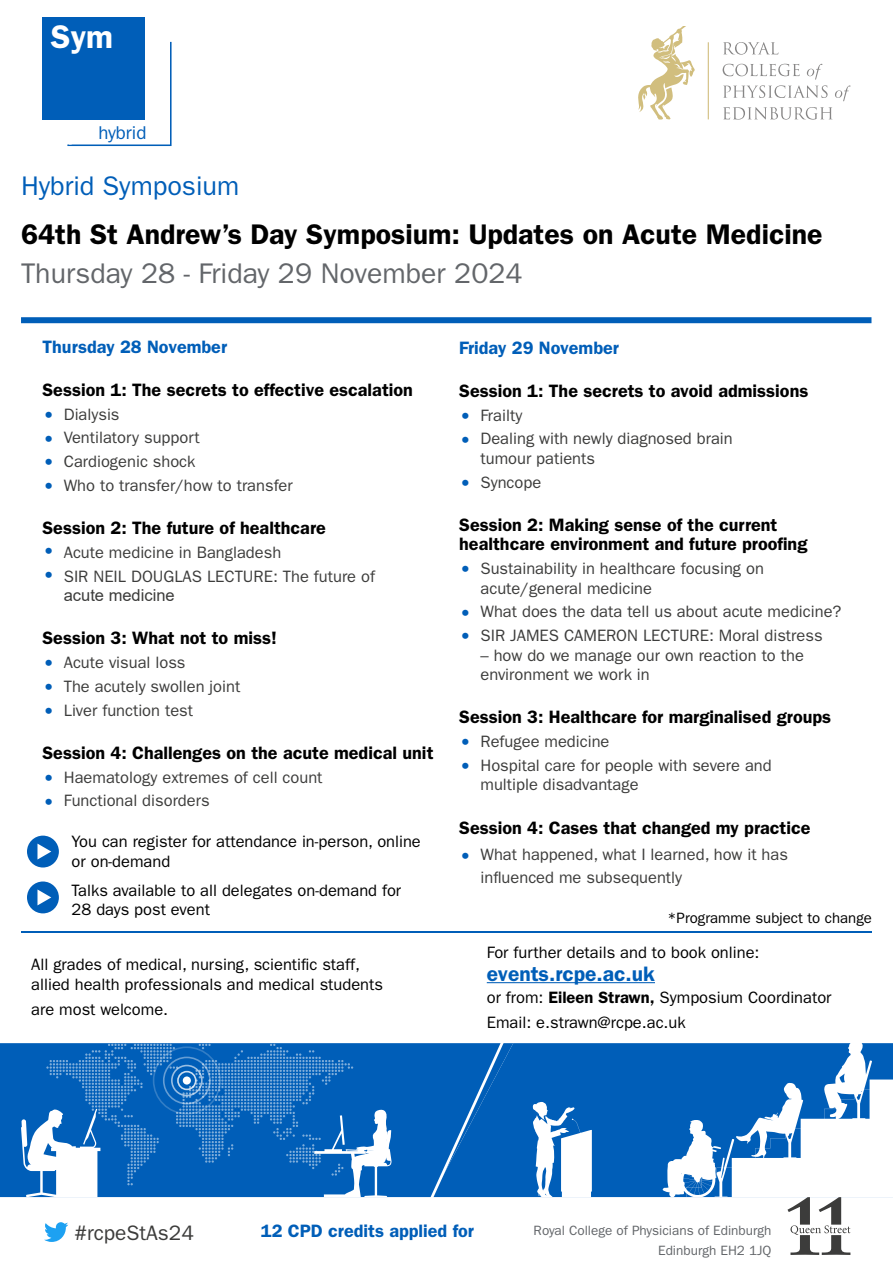
<style>
.page{position:relative;width:893px;height:1263px;background:#fff}
.page>*{position:absolute;margin:0;border:0;box-sizing:border-box;transform-origin:0 0}
.t1{font:600 32.85px "ITC Franklin Gothic Std";color:#fff}
.t2{font:600 28.5px "ITC Franklin Gothic Std";color:#000}
.t3{font:28.5px "ITC Franklin Gothic Std";color:#63666a}
.t4{font:27px "ITC Franklin Gothic Std";color:#005eb8}
.t5{font:600 21px "ITC Franklin Gothic Std";color:#005eb8}
.t6{font:21px "ITC Franklin Gothic Std";color:#3c3c3b}
.t7{font:18.6px "ITC Franklin Gothic Std";color:#005eb8}
.t8{font:600 18px/19.5px "ITC Franklin Gothic Std";color:#000}
.t9{font:600 18px "ITC Franklin Gothic Std";color:#005eb8}
.t10{font:16.5px/19.5px "ITC Franklin Gothic Std";color:#3c3c3b}
.t11{font:16.5px/19.8px "ITC Franklin Gothic Std";color:#000}
.t12{font:16.5px "Arial";color:#3c3c3b}
.t13{font:15px "ITC Franklin Gothic Std";color:#000}
.t14{font:13.5px/20.2px "ITC Franklin Gothic Std";color:#63666a;text-align:right}
.s1{font-weight:600;font-size:21px;color:#005eb8}
.s2{font-weight:600}
</style>
<div class="page">
<div style="left:0;top:1043px;width:427px;height:154px;background:#005eb8"></div>
<div style="left:518px;top:1043px;width:10px;height:154px;background:#005eb8"></div>
<svg style="left:723px;top:42px;width:55px;height:13px"></svg>
<svg style="left:723px;top:64px;width:105px;height:34px"></svg>
<svg style="left:835px;top:85px;width:15px;height:16px"></svg>
<svg style="left:723px;top:107px;width:110px;height:13px"></svg>
<svg style="left:638px;top:27px;width:57px;height:93px"></svg>
<hr style="left:708px;top:42px;width:1px;height:77px;background:#d1be7e">
<svg style="left:528px;top:1043px;width:365px;height:154px;fill:#005eb8"></svg>
<div style="left:427px;top:1043px;width:91px;height:155px;background:#005eb8"></div>
<svg style="left:787px;top:1197px;width:63px;height:58px"></svg>
<svg style="left:21px;top:1043px;width:371px;height:154px;background:#2575c2"></svg>
<div style="left:177px;top:1071px;width:20px;height:19px;border:2px solid #fff;border-radius:50%"></div>
<div style="left:171px;top:1065px;width:32px;height:31px;border:2px solid #fff;border-radius:50%"></div>
<div style="left:163px;top:1056px;width:48px;height:48px;border:2px solid #fff;border-radius:50%"></div>
<div style="left:153px;top:1046px;width:68px;height:68px;border:2px solid #fff;border-radius:50%"></div>
<div style="left:183px;top:1076px;width:8px;height:8px;background:#fff;border-radius:50%"></div>
<svg style="left:67px;top:41px;width:105px;height:106px"></svg>
<div style="left:43px;top:17px;width:102px;height:103px;background:#005eb8"></div>
<svg style="left:27px;top:836px;width:32px;height:31px"></svg>
<svg style="left:27px;top:881px;width:32px;height:32px"></svg>
<div style="left:21px;top:317px;width:850px;height:6px;background:#005eb8"></div>
<svg style="left:44px;top:1222px;width:24px;height:20px"></svg>
<hr style="left:21px;top:932px;width:851px;height:1px;background:#005eb8">
<hr style="left:487px;top:982px;width:168px;height:1px;background:#005eb8">
<h1 class="t1" style="left:51px;top:17px;width:64px">Sym</h1>
<p class="t7" style="left:99px;top:122px;width:49px">hybrid</p>
<h3 class="t4" style="left:21px;top:170px;width:220px">Hybrid Symposium</h3>
<h2 class="t2" style="left:21px;top:218px;width:803px">64th St Andrew’s Day Symposium: Updates on Acute Medicine</h2>
<h2 class="t3" style="left:21px;top:257px;width:503px">Thursday 28 - Friday 29 November 2024</h2>
<p class="t9" style="left:43px;top:336px;width:186px">Thursday 28 November</p>
<p class="t8" style="left:43px;top:380px;width:372px">Session 1: The secrets to effective escalation</p>
<p class="t10" style="left:43px;top:404px;width:79px"><span class="s1">•</span> Dialysis</p>
<p class="t10" style="left:43px;top:428px;width:159px"><span class="s1">•</span> Ventilatory support</p>
<p class="t10" style="left:43px;top:452px;width:154px"><span class="s1">•</span> Cardiogenic shock</p>
<p class="t10" style="left:43px;top:476px;width:252px"><span class="s1">•</span> Who to transfer/how to transfer</p>
<p class="t8" style="left:43px;top:518px;width:285px">Session 2: The future of healthcare</p>
<p class="t10" style="left:43px;top:543px;width:240px"><span class="s1">•</span> Acute medicine in Bangladesh</p>
<p class="t10" style="left:43px;top:566px;width:334px"><span class="s1">•</span> SIR NEIL DOUGLAS LECTURE: The future of</p>
<p class="t12" style="left:64px;top:584px;width:112px">acute medicine</p>
<p class="t8" style="left:43px;top:628px;width:236px">Session 3: What not to miss!</p>
<p class="t10" style="left:43px;top:653px;width:145px"><span class="s1">•</span> Acute visual loss</p>
<p class="t10" style="left:43px;top:677px;width:199px"><span class="s1">•</span> The acutely swollen joint</p>
<p class="t10" style="left:43px;top:700px;width:152px"><span class="s1">•</span> Liver function test</p>
<p class="t8" style="left:43px;top:743px;width:392px">Session 4: Challenges on the acute medical unit</p>
<p class="t10" style="left:43px;top:767px;width:281px"><span class="s1">•</span> Haematology extremes of cell count</p>
<p class="t10" style="left:43px;top:791px;width:169px"><span class="s1">•</span> Functional disorders</p>
<p class="t11" style="left:72px;top:832px;width:351px">You can register for attendance in-person, online or on-demand</p>
<p class="t11" style="left:72px;top:880px;width:331px">Talks available to all delegates on-demand for<br>28 days post event</p>
<p class="t11" style="left:31px;top:954px;width:353px">All grades of medical, nursing, scientific staff, allied health professionals and medical students</p>
<p class="t11" style="left:31px;top:999px;width:138px">are most welcome.</p>
<p class="t9" style="left:459px;top:337px;width:161px">Friday 29 November</p>
<p class="t8" style="left:459px;top:381px;width:351px">Session 1: The secrets to avoid admissions</p>
<p class="t10" style="left:459px;top:405px;width:65px"><span class="s1">•</span> Frailty</p>
<p class="t10" style="left:480px;top:429px;width:254px;text-indent:-21px"><span class="s1">•</span> Dealing with newly diagnosed brain tumour patients</p>
<p class="t10" style="left:459px;top:472px;width:83px"><span class="s1">•</span> Syncope</p>
<p class="t8" style="left:459px;top:515px;width:350px">Session 2: Making sense of the current healthcare environment and future proofing</p>
<p class="t10" style="left:480px;top:559px;width:285px;text-indent:-21px"><span class="s1">•</span> Sustainability in healthcare focusing on acute/general medicine</p>
<p class="t10" style="left:459px;top:602px;width:384px"><span class="s1">•</span> What does the data tell us about acute medicine?</p>
<p class="t10" style="left:459px;top:626px;width:365px"><span class="s1">•</span> SIR JAMES CAMERON LECTURE: Moral distress</p>
<p class="t10" style="left:480px;top:645px;width:325px">– how do we manage our own reaction to the environment we work in</p>
<p class="t8" style="left:459px;top:707px;width:373px">Session 3: Healthcare for marginalised groups</p>
<p class="t10" style="left:459px;top:732px;width:152px"><span class="s1">•</span> Refugee medicine</p>
<p class="t10" style="left:480px;top:756px;width:293px;text-indent:-21px"><span class="s1">•</span> Hospital care for people with severe and multiple disadvantage</p>
<p class="t8" style="left:459px;top:818px;width:353px">Session 4: Cases that changed my practice</p>
<p class="t10" style="left:480px;top:844px;width:309px;line-height:22.5px;text-indent:-21px"><span class="s1">•</span> What happened, what I learned, how it has influenced me subsequently</p>
<p class="t13" style="left:668px;top:909px;width:206px">*Programme subject to change</p>
<p class="t11" style="left:487px;top:942px;width:274px">For further details and to book online:</p>
<p class="t5" style="left:487px;top:961px;width:170px">events.rcpe.ac.uk</p>
<p class="t11" style="left:487px;top:984px;width:346px;line-height:25.2px">or from: <span class="s2">Eileen Strawn,</span> Symposium Coordinator<br>Email: e.strawn@rcpe.ac.uk</p>
<p class="t6" style="left:74px;top:1220px;width:121px">#rcpeStAs24</p>
<p class="t9" style="left:261px;top:1220px;width:215px">12 CPD credits applied for</p>
<p class="t14" style="left:534px;top:1220px;width:239px">Royal College of Physicians of Edinburgh<br>Edinburgh EH2 1JQ</p>
</div>
